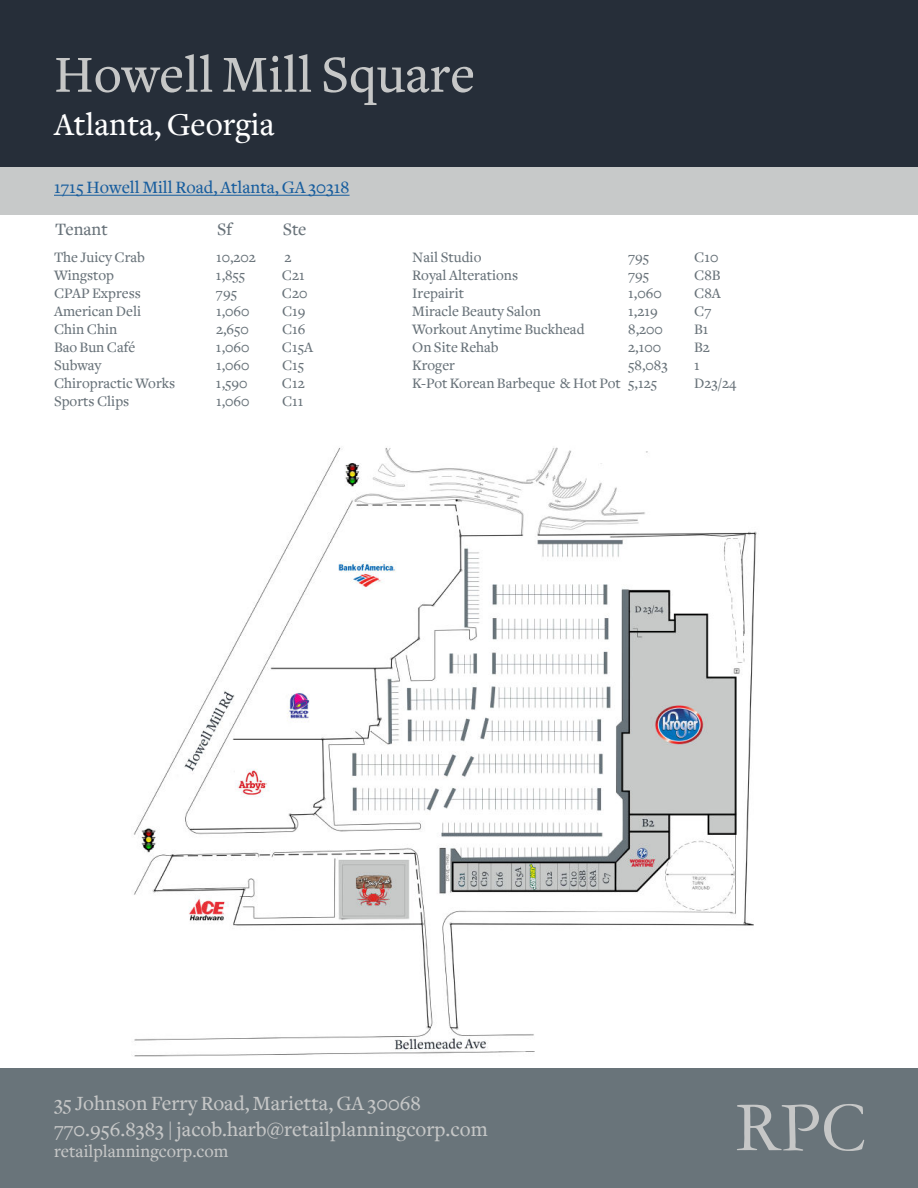
<style>
.page{position:relative;width:918px;height:1188px;background:#fff}
.page>*{position:absolute;margin:0;border:0;box-sizing:border-box;transform-origin:0 0}
.t1{font:72px "Garamond";color:#c6c7c7}
.t2{font:500 54px "Freight Text";color:#c6c7c7}
.t3{font:500 33px "Freight Text";color:#fff}
.t4{font:500 21px/25.2px "Freight Text";color:#c6c7c7}
.t5{font:500 18px "Freight Text";color:#175d9e}
.t6{font:500 18px "Freight Text";color:#c6c7c7}
.t7{font:500 18px "Freight Text";color:#687279}
.t8{font:500 15px "Freight Text";color:#687279}
</style>
<div class="page">
<div style="left:0;top:1068px;width:918px;height:120px;background:#69747a"></div>
<div style="left:0;top:0;width:918px;height:167px;background:#262e39"></div>
<div style="left:0;top:167px;width:918px;height:48px;background:#c7c9c9"></div>
<img style="left:133px;top:447px;width:624px;height:610px">
<hr style="left:54px;top:195px;width:296px;height:1px;background:#175d9e">
<h2 class="t2" style="left:54px;top:54px;width:423px">Howell Mill Square</h2>
<h3 class="t3" style="left:54px;top:112px;width:222px">Atlanta, Georgia</h3>
<p class="t5" style="left:54px;top:180px;width:297px">1715 Howell Mill Road, Atlanta, GA 30318</p>
<p class="t7" style="left:55px;top:220px;width:54px">Tenant</p>
<p class="t7" style="left:217px;top:220px;width:17px">Sf</p>
<p class="t7" style="left:283px;top:220px;width:25px">Ste</p>
<p class="t8" style="left:54px;top:251px;width:93px">The Juicy Crab</p>
<p class="t8" style="left:216px;top:251px;width:41px">10,202</p>
<p class="t8" style="left:284px;top:251px;width:9px">2</p>
<p class="t8" style="left:54px;top:269px;width:62px">Wingstop</p>
<p class="t8" style="left:216px;top:269px;width:31px">1,855</p>
<p class="t8" style="left:282px;top:269px;width:24px">C21</p>
<p class="t8" style="left:54px;top:285px;width:88px">CPAP Express</p>
<p class="t8" style="left:216px;top:285px;width:23px">795</p>
<p class="t8" style="left:282px;top:285px;width:27px">C20</p>
<p class="t8" style="left:54px;top:303px;width:89px">American Deli</p>
<p class="t8" style="left:216px;top:303px;width:35px">1,060</p>
<p class="t8" style="left:282px;top:303px;width:25px">C19</p>
<p class="t8" style="left:54px;top:323px;width:65px">Chin Chin</p>
<p class="t8" style="left:216px;top:323px;width:34px">2,650</p>
<p class="t8" style="left:282px;top:323px;width:25px">C16</p>
<p class="t8" style="left:54px;top:339px;width:83px">Bao Bun Café</p>
<p class="t8" style="left:216px;top:339px;width:35px">1,060</p>
<p class="t8" style="left:282px;top:339px;width:33px">C15A</p>
<p class="t8" style="left:54px;top:359px;width:49px">Subway</p>
<p class="t8" style="left:216px;top:359px;width:35px">1,060</p>
<p class="t8" style="left:282px;top:359px;width:24px">C15</p>
<p class="t8" style="left:54px;top:375px;width:123px">Chiropractic Works</p>
<p class="t8" style="left:216px;top:375px;width:33px">1,590</p>
<p class="t8" style="left:282px;top:375px;width:24px">C12</p>
<p class="t8" style="left:54px;top:395px;width:77px">Sports Clips</p>
<p class="t8" style="left:216px;top:395px;width:35px">1,060</p>
<p class="t8" style="left:282px;top:395px;width:23px">C11</p>
<p class="t8" style="left:412px;top:249px;width:71px">Nail Studio</p>
<p class="t8" style="left:628px;top:249px;width:23px">795</p>
<p class="t8" style="left:694px;top:249px;width:26px">C10</p>
<p class="t8" style="left:412px;top:267px;width:108px">Royal Alterations</p>
<p class="t8" style="left:628px;top:267px;width:23px">795</p>
<p class="t8" style="left:694px;top:267px;width:28px">C8B</p>
<p class="t8" style="left:412px;top:285px;width:53px">Irepairit</p>
<p class="t8" style="left:628px;top:285px;width:35px">1,060</p>
<p class="t8" style="left:694px;top:285px;width:28px">C8A</p>
<p class="t8" style="left:412px;top:303px;width:130px">Miracle Beauty Salon</p>
<p class="t8" style="left:628px;top:303px;width:31px">1,219</p>
<p class="t8" style="left:694px;top:303px;width:19px">C7</p>
<p class="t8" style="left:412px;top:321px;width:174px">Workout Anytime Buckhead</p>
<p class="t8" style="left:628px;top:321px;width:36px">8,200</p>
<p class="t8" style="left:694px;top:321px;width:16px">B1</p>
<p class="t8" style="left:412px;top:341px;width:88px">On Site Rehab</p>
<p class="t8" style="left:628px;top:341px;width:34px">2,100</p>
<p class="t8" style="left:694px;top:341px;width:17px">B2</p>
<p class="t8" style="left:412px;top:359px;width:44px">Kroger</p>
<p class="t8" style="left:628px;top:359px;width:41px">58,083</p>
<p class="t8" style="left:694px;top:359px;width:7px">1</p>
<p class="t8" style="left:412px;top:375px;width:246px">K-Pot Korean Barbeque &amp; Hot Pot 5,125</p>
<p class="t8" style="left:694px;top:375px;width:44px">D23/24</p>
<h3 class="t4" style="left:54px;top:1093px;width:435px">35 Johnson Ferry Road, Marietta, GA 30068<br>770.956.8383 | jacob.harb@retailplanningcorp.com</h3>
<p class="t6" style="left:54px;top:1145px;width:176px">retailplanningcorp.com</p>
<h1 class="t1" style="left:735px;top:1083px;width:133px">RPC</h1>
</div>
